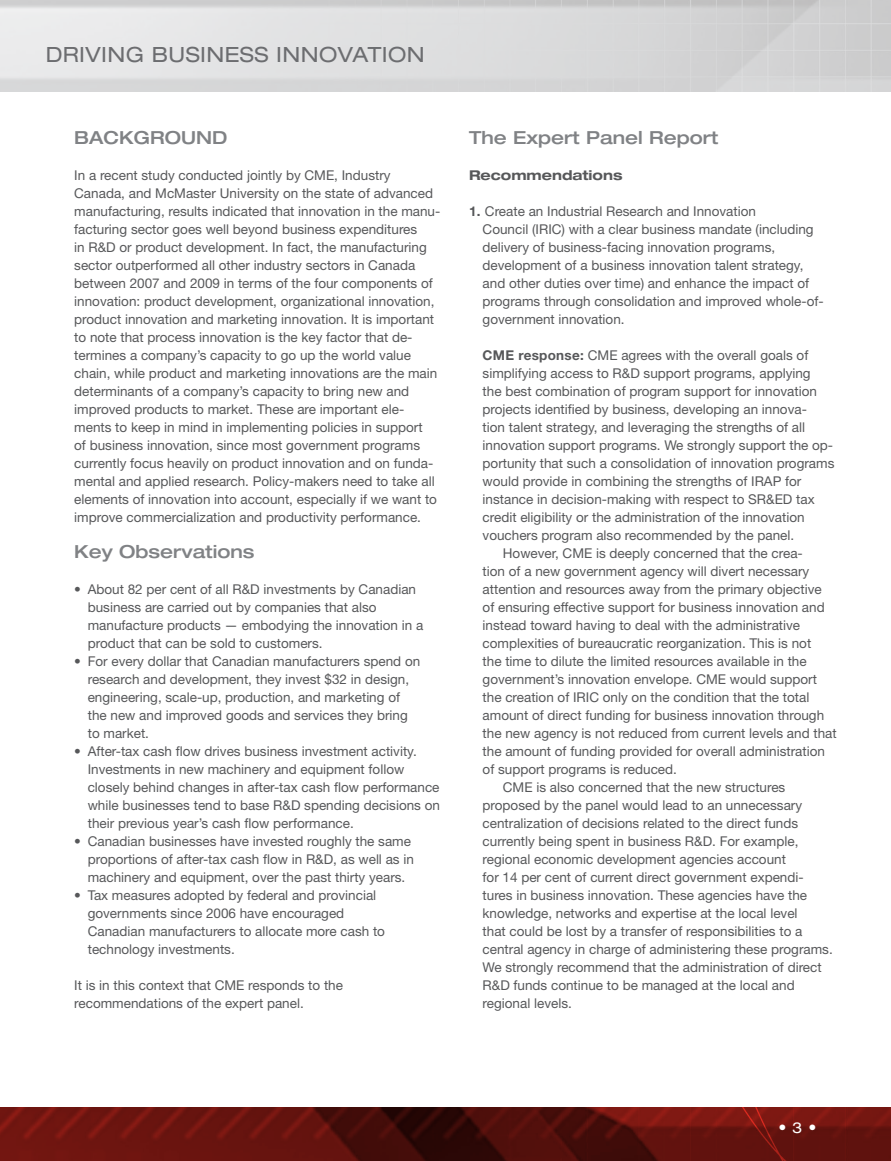
<style>
.page{position:relative;width:891px;height:1161px;background:#fff}
.page>*{position:absolute;margin:0;border:0;box-sizing:border-box;transform-origin:0 0}
.t1{font:expanded 21px "Helvetica Neue LT Std";letter-spacing:.02em;color:#6c6d70}
.content_title{font:500 expanded 18px "Helvetica Neue LT Std";color:#808285}
.t2{font:500 15px "Futura Std";color:#fff}
.body_indented_contin{font:13.5px/18px "Helvetica Neue LT Std";color:#57585a}
.body{font:13.5px/18px "Helvetica Neue LT Std";color:#57585a}
.body_bullet_copy{font:13.5px/18px "Helvetica Neue LT Std";color:#57585a}
.body_indented{font:13.5px/18px "Helvetica Neue LT Std";color:#57585a}
.Key_bullet_new{font:13.5px/18px "Helvetica Neue LT Std";color:#57585a}
.content_subtitle{font:700 expanded 13.5px "Helvetica Neue LT Std";color:#57585a}
.s1{font-weight:700}
.s2{font-family:"Helvetica Neue LT Std";font-weight:400;font-stretch:expanded}
</style>
<div class="page">
<svg style="left:0;top:1107px;width:891px;height:54px;background:#5e110d"></svg>
<h1 class="t1" style="left:46px;top:42px;width:380px">DRIVING BUSINESS INNOVATION</h1>
<p class="content_title" style="left:74px;top:126px;width:155px">BACKGROUND</p>
<p class="body" style="left:74px;top:166px;width:368px">In a recent study conducted jointly by CME, Industry Canada, and McMaster University on the state of advanced manufacturing, results indicated that innovation in the manu&shy;facturing sector goes well beyond business expenditures<br>in R&amp;D or product development. In fact, the manufacturing sector outperformed all other industry sectors in Canada between 2007 and 2009 in terms of the four components of innovation: product development, organizational innovation, product innovation and marketing innovation. It is important to note that process innovation is the key factor that de&shy;termines a company’s capacity to go up the world value chain, while product and marketing innovations are the main determinants of a company’s capacity to bring new and improved products to market. These are important ele&shy;ments to keep in mind in implementing policies in support<br>of business innovation, since most government programs currently focus heavily on product innovation and on funda&shy;mental and applied research. Policy-makers need to take all elements of innovation into account, especially if we want to improve commercialization and productivity performance.</p>
<p class="content_title" style="left:74px;top:540px;width:182px">Key Observations</p>
<p class="body_bullet_copy" style="left:88px;top:580px;width:337px;text-indent:-14px">• About 82 per cent of all R&amp;D investments by Canadian business are carried out by companies that also manufacture products — embodying the innovation in a product that can be sold to customers.</p>
<p class="body_bullet_copy" style="left:88px;top:652px;width:334px;text-indent:-14px">• For every dollar that Canadian manufacturers spend on research and development, they invest $32 in design, engineering, scale-up, production, and marketing of the new and improved goods and services they bring to market.</p>
<p class="body_bullet_copy" style="left:88px;top:742px;width:354px;text-indent:-14px">• After-tax cash flow drives business investment activity.<br>Investments in new machinery and equipment follow closely behind changes in after-tax cash flow performance while businesses tend to base R&amp;D spending decisions on their previous year’s cash flow performance.</p>
<p class="body_bullet_copy" style="left:88px;top:832px;width:328px;text-indent:-14px">• Canadian businesses have invested roughly the same proportions of after-tax cash flow in R&amp;D, as well as in machinery and equipment, over the past thirty years.</p>
<p class="body_bullet_copy" style="left:88px;top:886px;width:299px;text-indent:-14px">• Tax measures adopted by federal and provincial governments since 2006 have encouraged Canadian manufacturers to allocate more cash to technology investments.</p>
<p class="body" style="left:74px;top:976px;width:270px">It is in this context that CME responds to the recommendations of the expert panel.</p>
<p class="content_title" style="left:469px;top:126px;width:251px">The Expert Panel Report</p>
<p class="content_subtitle" style="left:469px;top:167px;width:155px">Recommendations</p>
<p class="Key_bullet_new" style="left:483px;top:202px;width:343px;text-indent:-14px"><span class="s1">1.</span> Create an Industrial Research and Innovation<br>Council (IRIC) with a clear business mandate (including delivery of business-facing innovation programs, development of a business innovation talent strategy, and other duties over time) and enhance the impact of programs through consolidation and improved whole-of&shy;government innovation.</p>
<p class="body_indented" style="left:483px;top:346px;width:353px"><span class="s1">CME response:</span> CME agrees with the overall goals of simplifying access to R&amp;D support programs, applying<br>the best combination of program support for innovation projects identified by business, developing an innova-<br>tion talent strategy, and leveraging the strengths of all innovation support programs. We strongly support the op&shy;portunity that such a consolidation of innovation programs would provide in combining the strengths of IRAP for instance in decision-making with respect to SR&amp;ED tax credit eligibility or the administration of the innovation vouchers program also recommended by the panel.</p>
<p class="body_indented_contin" style="left:483px;top:544px;width:356px;text-indent:20px">However, CME is deeply concerned that the crea-<br>tion of a new government agency will divert necessary attention and resources away from the primary objective of ensuring effective support for business innovation and instead toward having to deal with the administrative complexities of bureaucratic reorganization. This is not<br>the time to dilute the limited resources available in the government’s innovation envelope. CME would support the creation of IRIC only on the condition that the total amount of direct funding for business innovation through the new agency is not reduced from current levels and that the amount of funding provided for overall administration of support programs is reduced.</p>
<p class="body_indented_contin" style="left:483px;top:778px;width:352px;text-indent:20px">CME is also concerned that the new structures proposed by the panel would lead to an unnecessary centralization of decisions related to the direct funds currently being spent in business R&amp;D. For example, regional economic development agencies account<br>for 14 per cent of current direct government expendi&shy;tures in business innovation. These agencies have the knowledge, networks and expertise at the local level<br>that could be lost by a transfer of responsibilities to a central agency in charge of administering these programs.<br>We strongly recommend that the administration of direct R&amp;D funds continue to be managed at the local and regional levels.</p>
<p class="t2" style="left:778px;top:1118px;width:40px">• <span class="s2">3</span> •</p>
</div>
